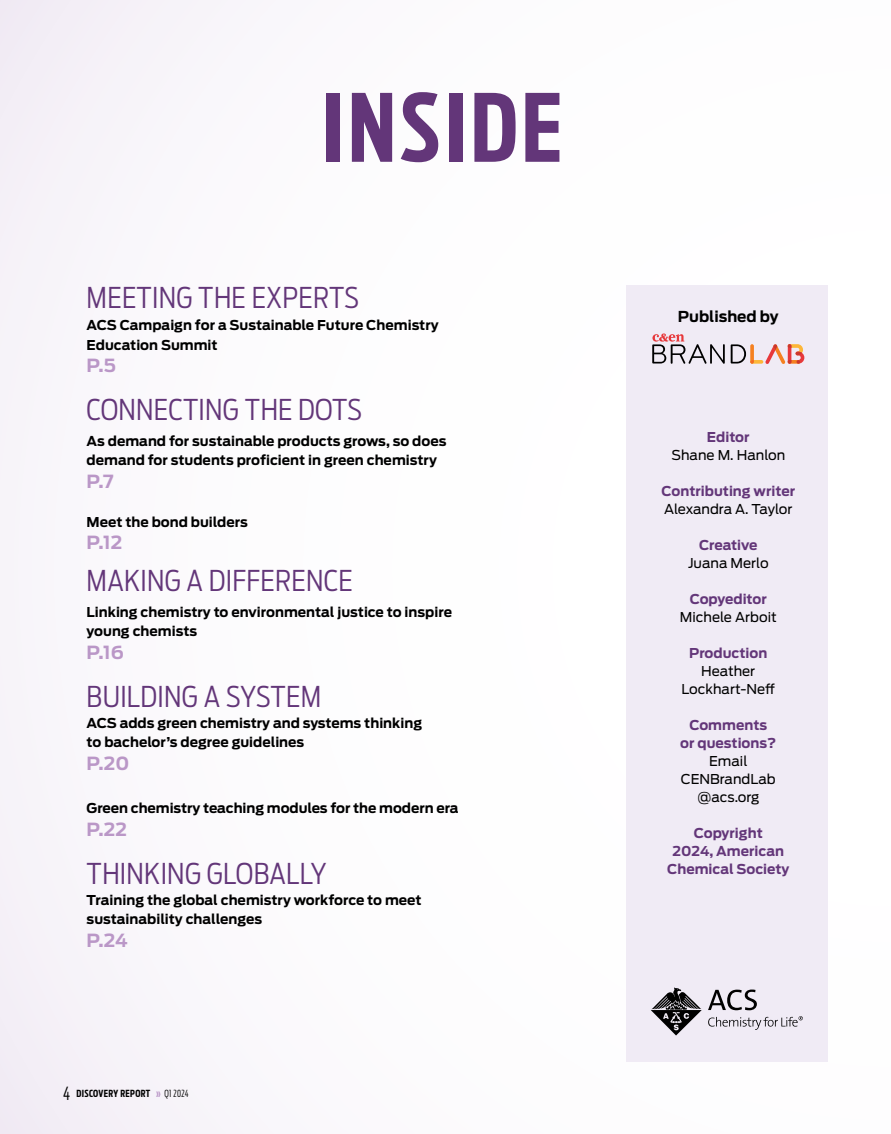
<style>
.page{position:relative;width:891px;height:1134px;background:#fff}
.page>*{position:absolute;margin:0;border:0;box-sizing:border-box;transform-origin:0 0}
.t1{font:700 93px "Antenna Extra Cond";letter-spacing:.04em;color:#633679}
.t2{font:300 28.5px "Antenna Cond";letter-spacing:.01em;color:#633679}
.t3{font:700 18px "Antenna";color:#ba97c7}
.t4{font:700 15px "Antenna";color:#000}
.t5{font:700 13.5px/19.5px "Antenna";color:#000}
.t6{font:700 13.5px/18px "Antenna";color:#633679;text-align:center}
.t7{font:13.5px/18px "Antenna";color:#000;text-align:center}
.t8{font:700 9.75px "Antenna Extra Cond";letter-spacing:.04em;color:#000}
.s1{font-weight:300;font-size:18px}
.s2{color:#ba97c7}
.s3{font-weight:300}
</style>
<div class="page">
<div style="left:626px;top:285px;width:202px;height:777px;background:#f0ebf5"></div>
<svg style="left:750px;top:360px;width:13px;height:4px"></svg>
<svg style="left:652px;top:333px;width:73px;height:31px"></svg>
<svg style="left:731px;top:344px;width:23px;height:20px"></svg>
<svg style="left:765px;top:344px;width:39px;height:20px"></svg>
<svg style="left:708px;top:990px;width:49px;height:20px"></svg>
<svg style="left:651px;top:987px;width:51px;height:49px"></svg>
<svg style="left:708px;top:1016px;width:95px;height:14px"></svg>
<h1 class="t1" style="left:322px;top:75px;width:242px">INSIDE</h1>
<h2 class="t2" style="left:87px;top:281px;width:274px">MEETING THE EXPERTS</h2>
<p class="t5" style="left:87px;top:316px;width:354px">ACS Campaign for a Sustainable Future Chemistry<br>Education Summit</p>
<h3 class="t3" style="left:87px;top:355px;width:31px">P.5</h3>
<h2 class="t2" style="left:87px;top:394px;width:277px">CONNECTING THE DOTS</h2>
<p class="t5" style="left:87px;top:431px;width:361px">As demand for sustainable products grows, so does demand for students proficient in green chemistry</p>
<h3 class="t3" style="left:87px;top:471px;width:29px">P.7</h3>
<p class="t5" style="left:87px;top:512px;width:163px">Meet the bond builders</p>
<h3 class="t3" style="left:87px;top:532px;width:37px">P.12</h3>
<h2 class="t2" style="left:87px;top:565px;width:268px">MAKING A DIFFERENCE</h2>
<p class="t5" style="left:87px;top:602px;width:367px">Linking chemistry to environmental justice to inspire young chemists</p>
<h3 class="t3" style="left:87px;top:642px;width:39px">P.16</h3>
<h2 class="t2" style="left:87px;top:680px;width:236px">BUILDING A SYSTEM</h2>
<p class="t5" style="left:87px;top:713px;width:337px">ACS adds green chemistry and systems thinking to bachelor’s degree guidelines</p>
<h3 class="t3" style="left:87px;top:753px;width:44px">P.20</h3>
<p class="t5" style="left:87px;top:799px;width:373px">Green chemistry teaching modules for the modern era</p>
<h3 class="t3" style="left:87px;top:819px;width:42px">P.22</h3>
<h2 class="t2" style="left:87px;top:857px;width:241px">THINKING GLOBALLY</h2>
<p class="t5" style="left:87px;top:890px;width:336px">Training the global chemistry workforce to meet sustainability challenges</p>
<h3 class="t3" style="left:87px;top:930px;width:43px">P.24</h3>
<p class="t8" style="left:63px;top:1088px;width:127px"><span class="s1">4</span> DISCOVERY REPORT <span class="s2">»</span> <span class="s3">Q1 2024</span></p>
<p class="t4" style="left:678px;top:307px;width:102px">Published by</p>
<p class="t6" style="left:707px;top:428px;width:44px">Editor</p>
<p class="t7" style="left:671px;top:446px;width:115px">Shane M. Hanlon</p>
<p class="t6" style="left:661px;top:482px;width:135px">Contributing writer</p>
<p class="t7" style="left:664px;top:500px;width:130px">Alexandra A. Taylor</p>
<p class="t6" style="left:699px;top:536px;width:60px">Creative</p>
<p class="t7" style="left:688px;top:554px;width:82px">Juana Merlo</p>
<p class="t6" style="left:690px;top:590px;width:79px">Copyeditor</p>
<p class="t7" style="left:680px;top:608px;width:98px">Michele Arboit</p>
<p class="t6" style="left:689px;top:644px;width:80px">Production</p>
<p class="t7" style="left:682px;top:662px;width:95px">Heather<br>Lockhart-Neff</p>
<p class="t6" style="left:680px;top:716px;width:98px">Comments<br>or questions?</p>
<p class="t7" style="left:681px;top:752px;width:96px">Email<br>CENBrandLab @acs.org</p>
<p class="t6" style="left:667px;top:824px;width:124px">Copyright<br>2024, American<br>Chemical Society</p>
</div>
